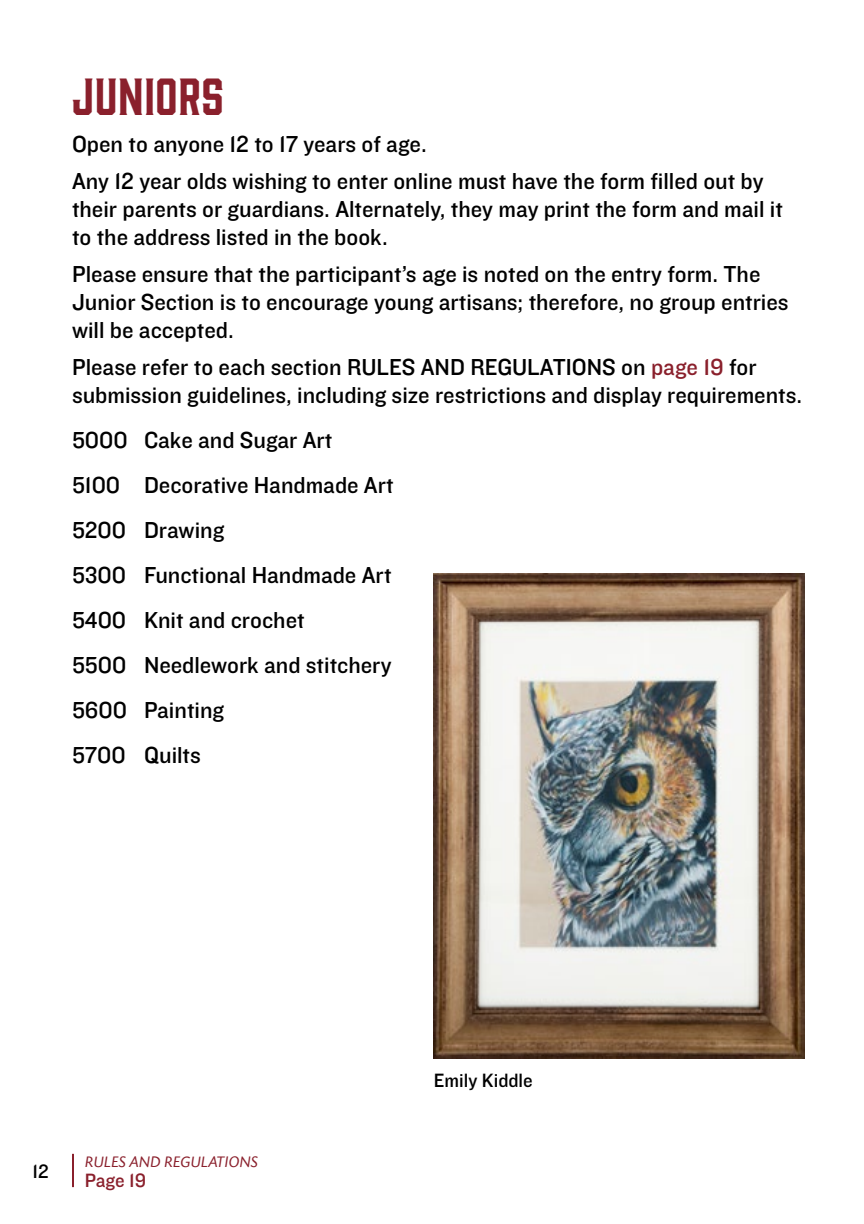
<style>
.page{position:relative;width:864px;height:1224px;background:#fff}
.page>*{position:absolute;margin:0;border:0;box-sizing:border-box;transform-origin:0 0}
.t1{font:48px "Gin";color:#8a202c}
.t2{font:24px/45px "Knockout 31 Junior Middlewt";color:#000}
.t3{font:20px "Knockout 31 Junior Middlewt";color:#000}
.t4{font:20px "Knockout 31 Junior Middlewt";color:#8a202c}
.t5{font:italic 16px "Today SB";color:#8a202c}
.s1{color:#8a202c}
</style>
<div class="page">
<hr style="left:72px;top:1154px;width:2px;height:33px;background:#8a202c">
<img style="left:434px;top:573px;width:371px;height:486px">
<h1 class="t1" style="left:72px;top:63px;width:154px">JUNIORS</h1>
<p class="t2" style="left:72px;top:124px;width:693px;line-height:37px">Open to anyone 12 to 17 years of age.<br>Any 12 year olds wishing to enter online must have the form filled out by</p>
<p class="t2" style="left:72px;top:193px;width:713px;line-height:28px">their parents or guardians. Alternately, they may print the form and mail it to the address listed in the book.</p>
<p class="t2" style="left:72px;top:259px;width:718px;line-height:28px">Please ensure that the participant’s age is noted on the entry form. The<br>Junior Section is to encourage young artisans; therefore, no group entries will be accepted.</p>
<p class="t2" style="left:72px;top:352px;width:732px;line-height:28px">Please refer to each section RULES AND REGULATIONS on <span class="s1">page 19</span> for submission guidelines, including size restrictions and display requirements.</p>
<p class="t2" style="left:72px;top:416px;width:323px">5000 Cake and Sugar Art<br>5100 Decorative Handmade Art<br>5200 Drawing<br>5300 Functional Handmade Art<br>5400 Knit and crochet<br>5500 Needlework and stitchery<br>5600 Painting<br>5700 Quilts</p>
<p class="t3" style="left:32px;top:1158px;width:18px">12</p>
<p class="t5" style="left:85px;top:1153px;width:175px">RULES AND REGULATIONS</p>
<p class="t4" style="left:85px;top:1166px;width:63px">Page 19</p>
<p class="t3" style="left:434px;top:1067px;width:100px">Emily Kiddle</p>
</div>
